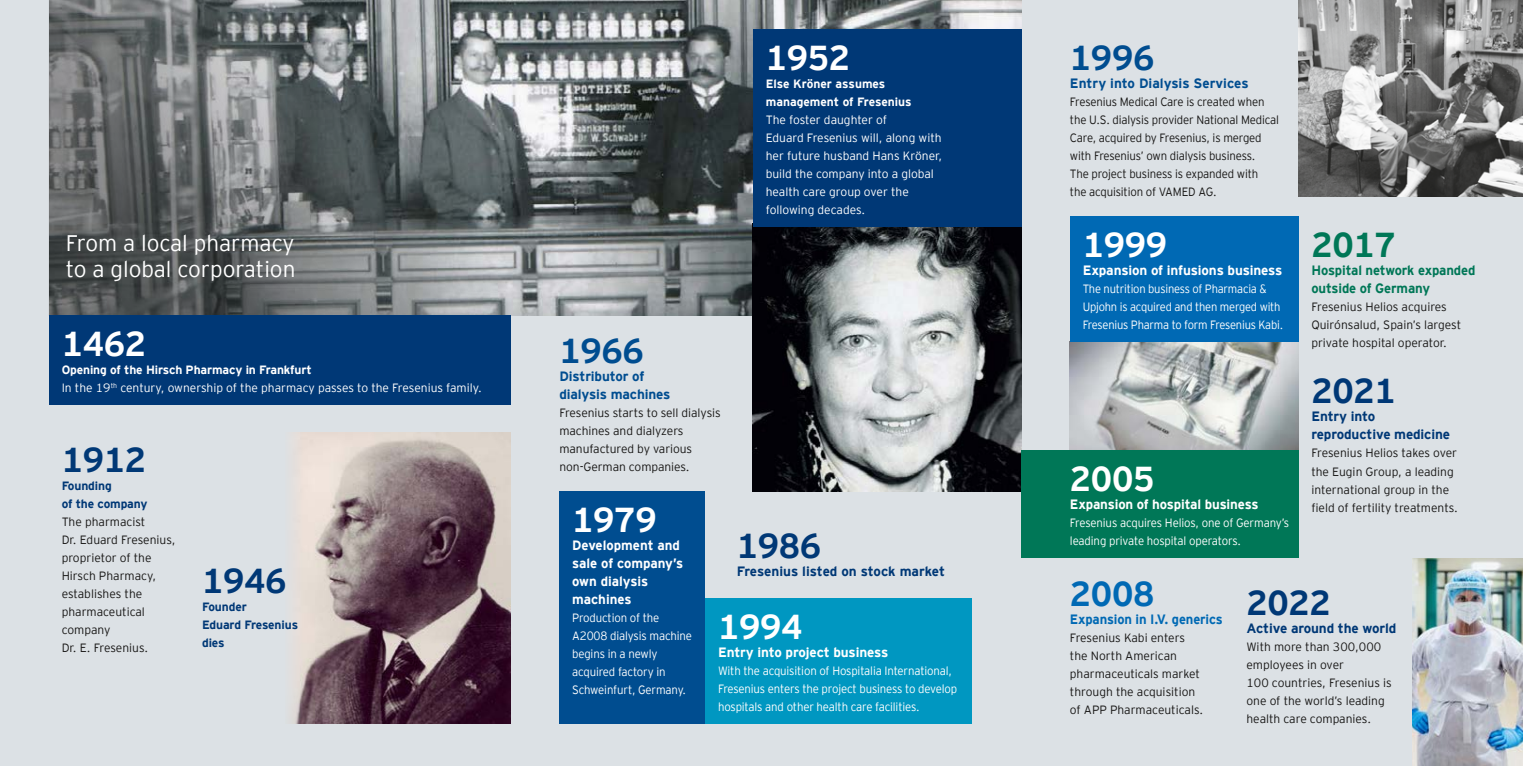
<style>
.page{position:relative;width:1523px;height:766px;background:#fff}
.page>*{position:absolute;margin:0;border:0;box-sizing:border-box;transform-origin:0 0}
.t1{font:700 34.5px "Interstate";letter-spacing:-.01em;color:#fff}
.t2{font:700 34.5px "Interstate";letter-spacing:-.01em;color:#003876}
.t3{font:700 34.5px "Interstate";letter-spacing:-.01em;color:#004d90}
.t4{font:700 34.5px "Interstate";color:#0069b4}
.t5{font:700 34.5px "Interstate";color:#007757}
.t6{font:300 22.5px/25.5px "Interstate";color:#fff}
.t7{font:700 13.5px/18px "Interstate";letter-spacing:-.01em;color:#fff}
.t8{font:700 13.5px/18px "Interstate";letter-spacing:-.01em;color:#003876}
.t9{font:700 13.5px/18px "Interstate";letter-spacing:-.01em;color:#004d90}
.t10{font:700 13.5px/18px "Interstate";letter-spacing:-.01em;color:#007757}
.t11{font:700 13.5px "Interstate";letter-spacing:-.01em;color:#0069b4;scale:.96 1}
.t12{font:300 12px/18px "Interstate";letter-spacing:-.005em;color:#181716}
.t13{font:300 12px/18px "Interstate";letter-spacing:-.015em;color:#fff;scale:.95 1}
.t14{font:300 12px/18px "Interstate";letter-spacing:-.015em;color:#fff}
.t15{font:300 12px/18px "Interstate";letter-spacing:-.005em;color:#181716;scale:.95 1}
.t16{font:300 12px/18px "Interstate";letter-spacing:-.015em;color:#fff;scale:.93 1}
.t17{font:700 12px/18px "Interstate";letter-spacing:-.01em;color:#003876}
.t18{font:700 12px/18px "Interstate";color:#fff}
.s1{font-weight:700}
</style>
<div class="page">
<div style="left:0;top:0;width:1522px;height:765px;background:#dce1e5"></div>
<img style="left:528px;top:0;width:492px;height:316px">
<svg style="left:49px;top:0;width:479px;height:316px;background:#6d7274"></svg>
<img style="left:753px;top:227px;width:267px;height:264px">
<img style="left:1412px;top:558px;width:110px;height:207px">
<img style="left:291px;top:433px;width:219px;height:290px">
<img style="left:1069px;top:342px;width:229px;height:109px">
<img style="left:1298px;top:0;width:224px;height:196px">
<div style="left:753px;top:30px;width:267px;height:197px;background:#003876"></div>
<div style="left:49px;top:316px;width:461px;height:89px;background:#003876"></div>
<div style="left:559px;top:491px;width:146px;height:232px;background:#004d90"></div>
<div style="left:705px;top:598px;width:266px;height:125px;background:#0097c1"></div>
<div style="left:1069px;top:217px;width:229px;height:125px;background:#0069b4"></div>
<div style="left:1020px;top:451px;width:278px;height:107px;background:#007757"></div>
<h2 class="t6" style="left:66px;top:229px;width:231px">From a local pharmacy to a global corporation</h2>
<h1 class="t1" style="left:62px;top:319px;width:86px">1462</h1>
<p class="t14" style="left:62px;top:360px;width:421px"><span class="s1">Opening of the Hirsch Pharmacy in Frankfurt<br></span>In the 19<sup>th</sup> century, ownership of the pharmacy passes to the Fresenius family.</p>
<h1 class="t2" style="left:62px;top:435px;width:86px">1912</h1>
<p class="t17" style="left:62px;top:476px;width:87px">Founding<br>of the company</p>
<p class="t12" style="left:62px;top:512px;width:115px">The pharmacist<br>Dr. Eduard Fresenius, proprietor of the<br>Hirsch Pharmacy, establishes the pharmaceutical company<br>Dr. E. Fresenius.</p>
<h1 class="t2" style="left:202px;top:555px;width:86px">1946</h1>
<p class="t17" style="left:202px;top:596px;width:97px">Founder<br>Eduard Fresenius dies</p>
<h1 class="t1" style="left:765px;top:33px;width:86px">1952</h1>
<p class="t18" style="left:765px;top:74px;width:147px">Else Kröner assumes management of Fresenius</p>
<p class="t14" style="left:765px;top:110px;width:178px">The foster daughter of<br>Eduard Fresenius will, along with her future husband Hans Kröner, build the company into a global health care group over the following decades.</p>
<h1 class="t3" style="left:559px;top:326px;width:86px">1966</h1>
<p class="t9" style="left:559px;top:366px;width:113px">Distributor of dialysis machines</p>
<p class="t12" style="left:559px;top:403px;width:163px">Fresenius starts to sell dialysis machines and dialyzers manufactured by various non-German companies.</p>
<h1 class="t1" style="left:572px;top:494px;width:86px">1979</h1>
<p class="t7" style="left:572px;top:535px;width:112px">Development and sale of company’s own dialysis machines</p>
<p class="t13" style="left:572px;top:607px;width:128px">Production of the<br>A2008 dialysis machine begins in a newly acquired factory in<br>Schweinfurt, Germany.</p>
<h1 class="t1" style="left:718px;top:601px;width:86px">1994</h1>
<h1 class="t2" style="left:736px;top:521px;width:86px">1986</h1>
<p class="t8" style="left:736px;top:561px;width:210px">Fresenius listed on stock market</p>
<p class="t7" style="left:718px;top:641px;width:172px">Entry into project business</p>
<p class="t13" style="left:718px;top:660px;width:253px">With the acquisition of Hospitalia International,<br>Fresenius enters the project business to develop hospitals and other health care facilities.</p>
<h1 class="t3" style="left:1069px;top:33px;width:86px">1996</h1>
<p class="t9" style="left:1069px;top:73px;width:180px">Entry into Dialysis Services</p>
<p class="t15" style="left:1069px;top:92px;width:222px">Fresenius Medical Care is created when the U.S. dialysis provider National Medical Care, acquired by Fresenius, is merged with Fresenius’ own dialysis business.<br>The project business is expanded with<br>the acquisition of VAMED AG.</p>
<h1 class="t1" style="left:1082px;top:220px;width:86px">1999</h1>
<p class="t7" style="left:1082px;top:260px;width:201px">Expansion of infusions business</p>
<p class="t16" style="left:1082px;top:279px;width:217px">The nutrition business of Pharmacia &amp;<br>Upjohn is acquired and then merged with<br>Fresenius Pharma to form Fresenius Kabi.</p>
<h1 class="t1" style="left:1069px;top:454px;width:86px">2005</h1>
<p class="t7" style="left:1069px;top:494px;width:190px">Expansion of hospital business</p>
<p class="t13" style="left:1069px;top:513px;width:232px">Fresenius acquires Helios, one of Germany’s leading private hospital operators.</p>
<h1 class="t5" style="left:1311px;top:220px;width:86px">2017</h1>
<p class="t10" style="left:1311px;top:260px;width:165px">Hospital network expanded outside of Germany</p>
<p class="t12" style="left:1311px;top:297px;width:151px">Fresenius Helios acquires<br>Quirónsalud, Spain’s largest private hospital operator.</p>
<h1 class="t2" style="left:1311px;top:366px;width:86px">2021</h1>
<p class="t8" style="left:1311px;top:406px;width:140px">Entry into reproductive medicine</p>
<p class="t12" style="left:1311px;top:443px;width:148px">Fresenius Helios takes over the Eugin Group, a leading international group in the field of fertility treatments.</p>
<h1 class="t4" style="left:1069px;top:569px;width:86px">2008</h1>
<p class="t11" style="left:1069px;top:609px;width:161px">Expansion in I.V. generics</p>
<p class="t12" style="left:1069px;top:628px;width:135px">Fresenius Kabi enters the North American pharmaceuticals market through the acquisition of APP Pharmaceuticals.</p>
<h1 class="t2" style="left:1246px;top:578px;width:86px">2022</h1>
<p class="t8" style="left:1246px;top:618px;width:151px">Active around the world</p>
<p class="t12" style="left:1246px;top:637px;width:147px">With more than 300,000 employees in over<br>100 countries, Fresenius is one of the world’s leading health care companies.</p>
</div>
